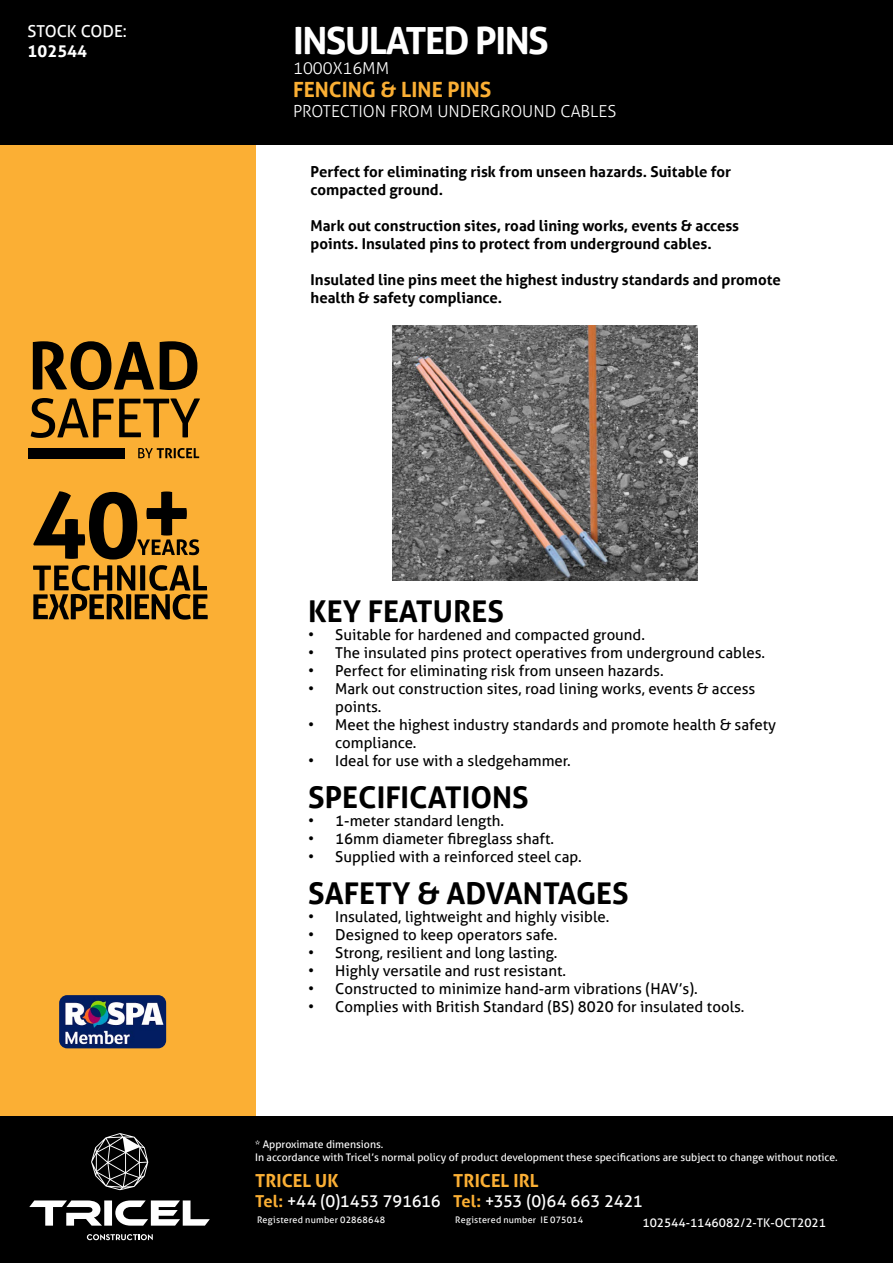
<style>
.page{position:relative;width:893px;height:1263px;background:#fff}
.page>*{position:absolute;margin:0;border:0;box-sizing:border-box;transform-origin:0 0}
.t1{font:700 37.5px "Aller";letter-spacing:-.04em;color:#fff}
.t2{font:700 30px "Aller";color:#000}
.t3{font:700 21px "Aller";color:#fbaf34}
.t4{font:700 18px "Aller";letter-spacing:.005em;color:#fbaf34}
.t5{font:16.5px "Aller";letter-spacing:-.015em;color:#fff}
.t6{font:300 16.5px "Aller";color:#fff}
.t7{font:700 16.5px "Aller";color:#fff}
.t8{font:15px/18px "Aller";color:#000}
.t9{font:700 15px/18px "Aller";color:#000}
.t10{font:12px "Aller";color:#fff}
.t11{font:10.5px/12.6px "Aller";color:#fff}
.t12{font:9px "Aller";letter-spacing:.025em;color:#fff}
.s1{font-weight:700;color:#fbaf34}
</style>
<div class="page">
<div style="left:0;top:0;width:893px;height:145px;background:#000"></div>
<div style="left:0;top:145px;width:255px;height:971px;background:#fbaf34"></div>
<div style="left:0;top:1116px;width:893px;height:147px;background:#000"></div>
<img style="left:393px;top:325px;width:304px;height:255px">
<img style="left:59px;top:995px;width:107px;height:53px">
<svg style="left:91px;top:1133px;width:57px;height:57px"></svg>
<svg style="left:29px;top:1200px;width:181px;height:25px"></svg>
<svg style="left:87px;top:1234px;width:66px;height:6px"></svg>
<svg style="left:138px;top:448px;width:61px;height:10px"></svg>
<div style="left:28px;top:448px;width:97px;height:10px;background:#000"></div>
<svg style="left:31px;top:398px;width:169px;height:40px"></svg>
<svg style="left:33px;top:341px;width:121px;height:49px"></svg>
<svg style="left:160px;top:341px;width:37px;height:49px"></svg>
<svg style="left:33px;top:491px;width:166px;height:68px"></svg>
<svg style="left:33px;top:565px;width:175px;height:55px"></svg>
<p class="t5" style="left:28px;top:22px;width:101px">STOCK CODE:</p>
<p class="t7" style="left:28px;top:41px;width:61px">102544</p>
<h1 class="t1" style="left:293px;top:18px;width:257px">INSULATED PINS</h1>
<p class="t6" style="left:293px;top:58px;width:98px">1000X16MM</p>
<h3 class="t3" style="left:293px;top:76px;width:200px">FENCING &amp; LINE PINS</h3>
<p class="t6" style="left:293px;top:101px;width:325px">PROTECTION FROM UNDERGROUND CABLES</p>
<p class="t9" style="left:311px;top:162px;width:422px">Perfect for eliminating risk from unseen hazards. Suitable for compacted ground.</p>
<p class="t9" style="left:311px;top:216px;width:430px">Mark out construction sites, road lining works, events &amp; access points. Insulated pins to protect from underground cables.</p>
<p class="t9" style="left:311px;top:270px;width:472px">Insulated line pins meet the highest industry standards and promote health &amp; safety compliance.</p>
<h2 class="t2" style="left:308px;top:593px;width:197px">KEY FEATURES</h2>
<p class="t8" style="left:308px;top:626px;width:338px">• Suitable for hardened and compacted ground.</p>
<p class="t8" style="left:308px;top:644px;width:458px">• The insulated pins protect operatives from underground cables.</p>
<p class="t8" style="left:308px;top:662px;width:357px">• Perfect for eliminating risk from unseen hazards.</p>
<p class="t8" style="left:335px;top:680px;width:421px;text-indent:-27px">• Mark out construction sites, road lining works, events &amp; access points.</p>
<p class="t8" style="left:335px;top:716px;width:442px;text-indent:-27px">• Meet the highest industry standards and promote health &amp; safety compliance.</p>
<p class="t8" style="left:308px;top:752px;width:264px">• Ideal for use with a sledgehammer.</p>
<h2 class="t2" style="left:308px;top:779px;width:222px">SPECIFICATIONS</h2>
<p class="t8" style="left:308px;top:812px;width:197px">• 1-meter standard length.</p>
<p class="t8" style="left:308px;top:830px;width:247px">• 16mm diameter fibreglass shaft.</p>
<p class="t8" style="left:308px;top:848px;width:275px">• Supplied with a reinforced steel cap.</p>
<h2 class="t2" style="left:308px;top:875px;width:322px">SAFETY &amp; ADVANTAGES</h2>
<p class="t8" style="left:308px;top:908px;width:303px">• Insulated, lightweight and highly visible.</p>
<p class="t8" style="left:308px;top:926px;width:251px">• Designed to keep operators safe.</p>
<p class="t8" style="left:308px;top:944px;width:251px">• Strong, resilient and long lasting.</p>
<p class="t8" style="left:308px;top:962px;width:259px">• Highly versatile and rust resistant.</p>
<p class="t8" style="left:308px;top:980px;width:391px">• Constructed to minimize hand-arm vibrations (HAV’s).</p>
<p class="t8" style="left:308px;top:998px;width:438px">• Complies with British Standard (BS) 8020 for insulated tools.</p>
<p class="t11" style="left:255px;top:1138px;width:584px">* Approximate dimensions.<br>In accordance with Tricel’s normal policy of product development these specifications are subject to change without notice.</p>
<p class="t4" style="left:255px;top:1169px;width:85px">TRICEL UK</p>
<p class="t5" style="left:255px;top:1191px;width:187px"><span class="s1">Tel:</span> +44 (0)1453 791616</p>
<p class="t12" style="left:257px;top:1214px;width:130px">Registered number 02868648</p>
<p class="t4" style="left:453px;top:1169px;width:87px">TRICEL IRL</p>
<p class="t5" style="left:453px;top:1191px;width:191px"><span class="s1">Tel:</span> +353 (0)64 663 2421</p>
<p class="t12" style="left:455px;top:1214px;width:130px">Registered number IE 075014</p>
<p class="t10" style="left:642px;top:1215px;width:185px">102544-1146082/2-TK-OCT2021</p>
</div>
